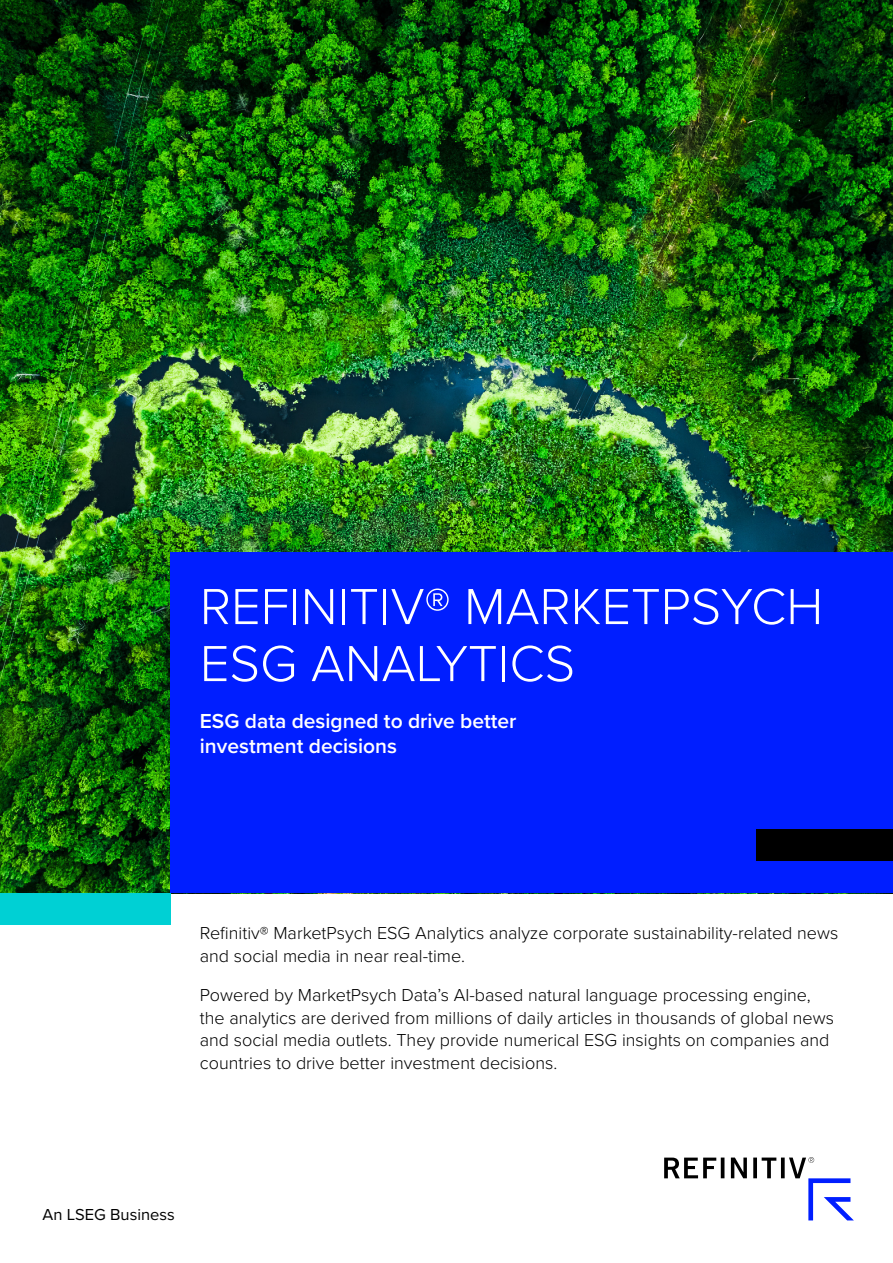
<style>
.page{position:relative;width:893px;height:1263px;background:#fff}
.page>*{position:absolute;margin:0;border:0;box-sizing:border-box;transform-origin:0 0}
.t1{font:300 52.5px/57px "Proxima Nova";color:#fff}
.t2{font:600 21px/25.5px "Proxima Nova";color:#fff}
.t3{font:300 18px/22.5px "Proxima Nova";color:#000}
.t4{font:16.5px "Proxima Nova";color:#000}
</style>
<div class="page">
<img style="left:0;top:0;width:893px;height:893px">
<div style="left:170px;top:553px;width:723px;height:340px;background:#001eff"></div>
<div style="left:0;top:893px;width:170px;height:32px;background:#00d0d4"></div>
<div style="left:757px;top:829px;width:136px;height:32px;background:#000"></div>
<svg style="left:664px;top:1157px;width:190px;height:63px"></svg>
<h1 class="t1" style="left:200px;top:575px;width:625px">REFINITIV® MARKETPSYCH<br>ESG ANALYTICS</h1>
<p class="t2" style="left:200px;top:707px;width:318px">ESG data designed to drive better investment decisions</p>
<p class="t3" style="left:200px;top:921px;width:640px">Refinitiv® MarketPsych ESG Analytics analyze corporate sustainability-related news and social media in near real-time.</p>
<p class="t3" style="left:200px;top:983px;width:636px">Powered by MarketPsych Data’s AI-based natural language processing engine, the analytics are derived from millions of daily articles in thousands of global news and social media outlets. They provide numerical ESG insights on companies and countries to drive better investment decisions.</p>
<p class="t4" style="left:43px;top:1203px;width:134px">An LSEG Business</p>
</div>
